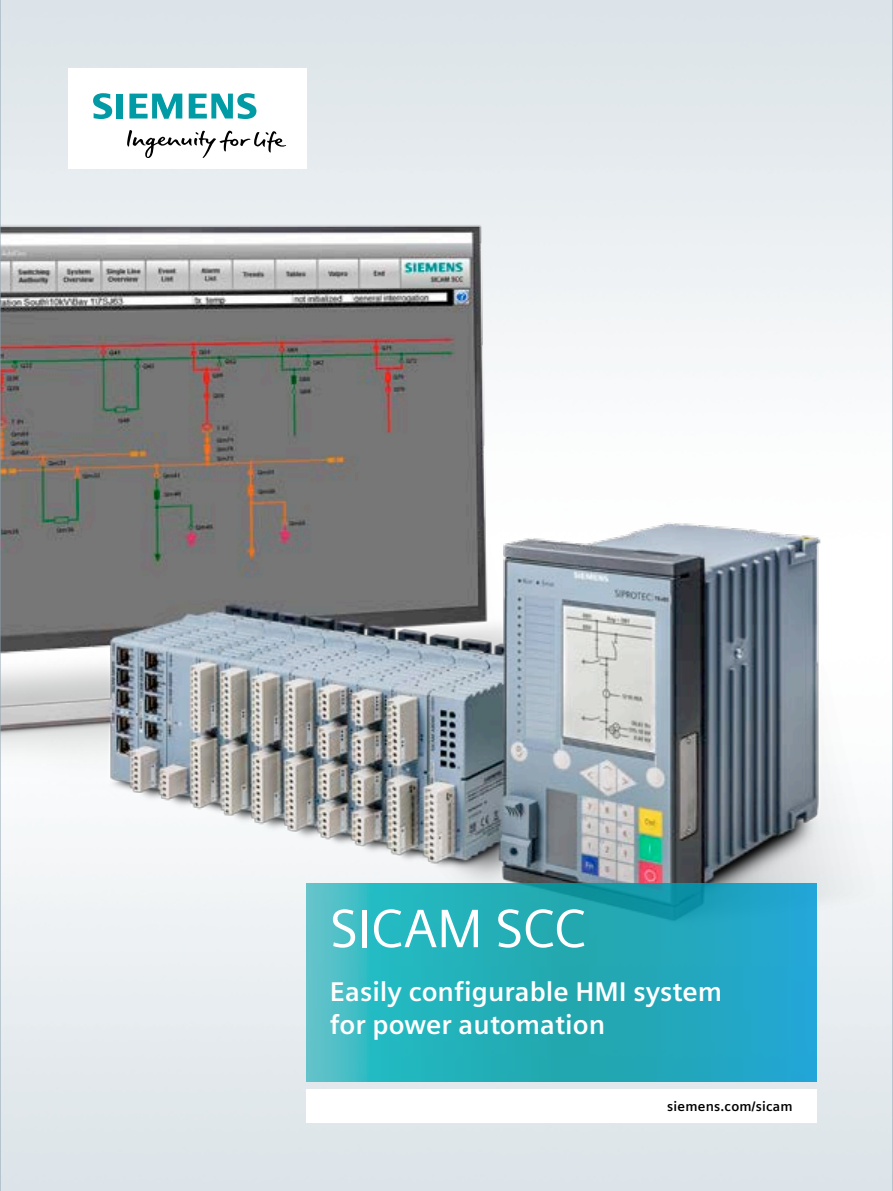
<style>
.page{position:relative;width:893px;height:1191px;background:#fff}
.page>*{position:absolute;margin:0;border:0;box-sizing:border-box;transform-origin:0 0}
.t1{font:54px "Siemens Sans Global";letter-spacing:-.01em;color:#fff}
.t2{font:700 27px/32.4px "Siemens Sans Global";color:#fff}
.t3{font:700 13.5px "Siemens Sans Global";letter-spacing:.015em;color:#000}
</style>
<div class="page">
<img style="left:1px;top:73px;width:891px;height:1070px">
<div style="left:68px;top:68px;width:238px;height:101px;background:#fff"></div>
<svg style="left:127px;top:130px;width:159px;height:28px"></svg>
<svg style="left:93px;top:93px;width:30px;height:26px"></svg>
<svg style="left:129px;top:94px;width:53px;height:25px"></svg>
<svg style="left:189px;top:93px;width:67px;height:26px"></svg>
<div style="left:306px;top:1089px;width:510px;height:34px;background:#fff"></div>
<svg style="left:306px;top:884px;width:510px;height:197px"></svg>
<hr style="left:0;top:0;width:1px;height:1191px;background:#8ca3af">
<hr style="left:892px;top:0;width:1px;height:1191px;background:#8ca3af">
<h1 class="t1" style="left:330px;top:889px;width:257px">SICAM SCC</h1>
<p class="t2" style="left:330px;top:975px;width:394px">Easily configurable HMI system for power automation</p>
<p class="t3" style="left:667px;top:1098px;width:127px">siemens.com/sicam</p>
</div>
